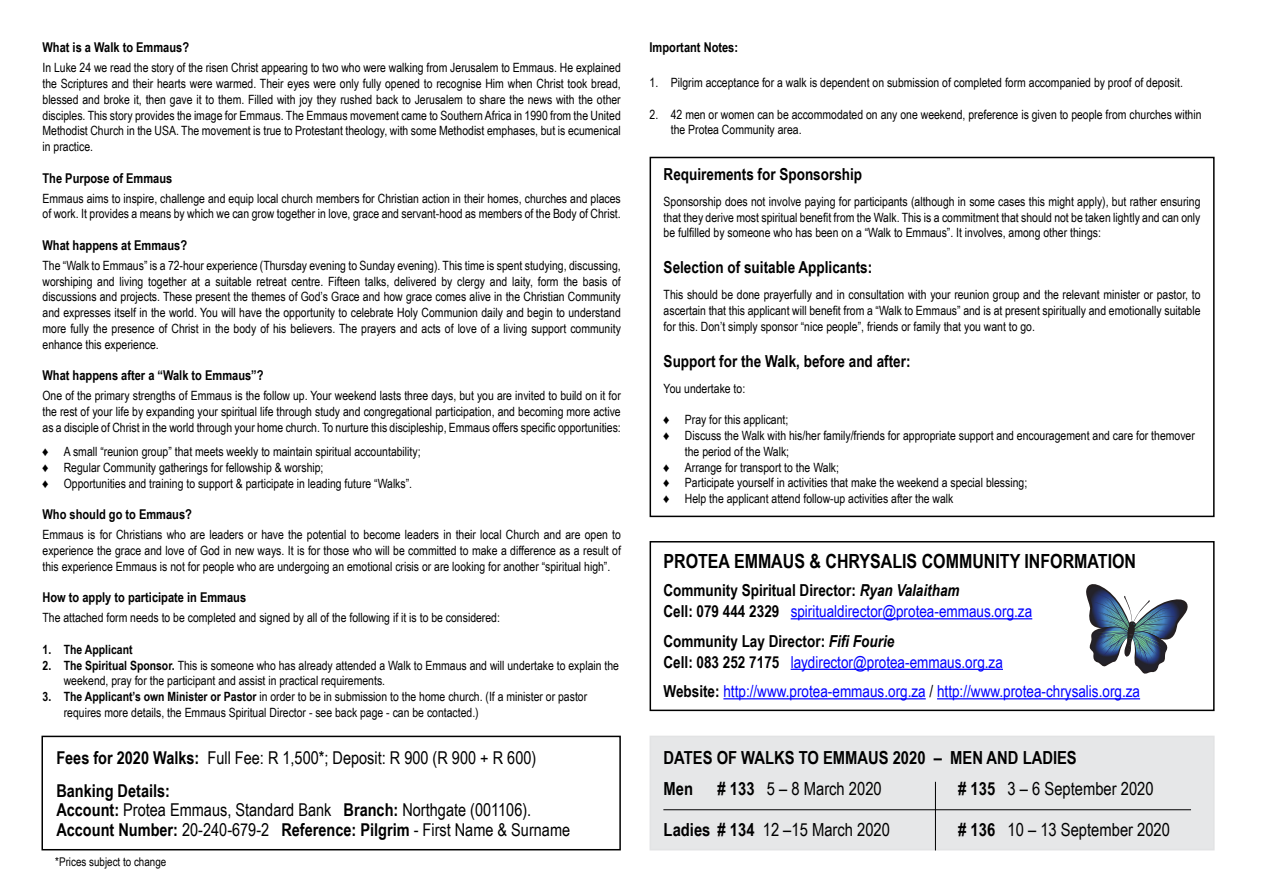
<style>
.page{position:relative;width:1263px;height:893px;background:#fff}
.page>*{position:absolute;margin:0;border:0;box-sizing:border-box;transform-origin:0 0}
.t1{font:700 19.5px "Arial Narrow";color:#000}
.t2{font:18px "Arial Narrow";color:#000}
.t3{font:700 18px/31.5px "Arial Narrow";color:#000}
.t4{font:17.7px/33px "Arial Narrow";color:#000}
.t5{font:700 16.5px/21px "Arial Narrow";color:#000}
.t6{font:16.5px "Arial Narrow";color:#00f}
.t7{font:700 13.5px "Arial Narrow";color:#000}
.t8{font:12.75px/15.8px "Arial Narrow";color:#000;text-align:justify}
.t9{font:700 12.75px "Arial Narrow";color:#000}
.t10{font:12px "Arial Narrow";color:#000}
.s1{font-weight:700}
.s2{font-style:italic}
.s3{font-weight:400;color:#00f}
.s4{font-weight:700;color:#000}
.s5{color:#000}
</style>
<div class="page">
<div style="left:649px;top:157px;width:565px;height:360px;border:2px solid #000"></div>
<div style="left:649px;top:541px;width:565px;height:170px;border:2px solid #000"></div>
<div style="left:649px;top:736px;width:565px;height:114px;background:#e6e7e8"></div>
<hr style="left:663px;top:809px;width:528px;height:1px;background:#000">
<hr style="left:935px;top:782px;width:1px;height:68px;background:#000">
<hr style="left:791px;top:618px;width:241px;height:1px;background:#00f">
<hr style="left:791px;top:669px;width:212px;height:1px;background:#00f">
<hr style="left:723px;top:698px;width:203px;height:1px;background:#00f">
<hr style="left:937px;top:698px;width:203px;height:1px;background:#00f">
<svg style="left:1086px;top:584px;width:102px;height:90px"></svg>
<div style="left:41px;top:736px;width:580px;height:114px;border:2px solid #000"></div>
<p class="t7" style="left:43px;top:37px;width:148px">What is a Walk to Emmaus?</p>
<p class="t8" style="left:43px;top:60px;width:580px">In Luke 24 we read the story of the risen Christ appearing to two who were walking from Jerusalem to Emmaus. He explained the Scriptures and their hearts were warmed. Their eyes were only fully opened to recognise Him when Christ took bread, blessed and broke it, then gave it to them. Filled with joy they rushed back to Jerusalem to share the news with the other disciples. This story provides the image for Emmaus. The Emmaus movement came to Southern Africa in 1990 from the United Methodist Church in the USA. The movement is true to Protestant theology, with some Methodist emphases, but is ecumenical in practice.</p>
<p class="t7" style="left:43px;top:168px;width:131px">The Purpose of Emmaus</p>
<p class="t8" style="left:43px;top:190px;width:580px">Emmaus aims to inspire, challenge and equip local church members for Christian action in their homes, churches and places of work. It provides a means by which we can grow together in love, grace and servant-hood as members of the Body of Christ.</p>
<p class="t7" style="left:43px;top:235px;width:146px">What happens at Emmaus?</p>
<p class="t8" style="left:43px;top:257px;width:580px">The “Walk to Emmaus” is a 72-hour experience (Thursday evening to Sunday evening). This time is spent studying, discussing, worshiping and living together at a suitable retreat centre. Fifteen talks, delivered by clergy and laity, form the basis of discussions and projects. These present the themes of God’s Grace and how grace comes alive in the Christian Community and expresses itself in the world. You will have the opportunity to celebrate Holy Communion daily and begin to understand more fully the presence of Christ in the body of his believers. The prayers and acts of love of a living support community enhance this experience.</p>
<p class="t7" style="left:43px;top:365px;width:223px">What happens after a “Walk to Emmaus”?</p>
<p class="t8" style="left:43px;top:387px;width:580px">One of the primary strengths of Emmaus is the follow up. Your weekend lasts three days, but you are invited to build on it for the rest of your life by expanding your spiritual life through study and congregational participation, and becoming more active as a disciple of Christ in the world through your home church. To nurture this discipleship, Emmaus offers specific opportunities:</p>
<p class="t8" style="left:43px;top:444px;width:380px;text-align:left">♦ A small “reunion group” that meets weekly to maintain spiritual accountability; ♦ Regular Community gatherings for fellowship &amp; worship;<br>♦ Opportunities and training to support &amp; participate in leading future “Walks”.</p>
<p class="t7" style="left:43px;top:504px;width:151px">Who should go to Emmaus?</p>
<p class="t8" style="left:43px;top:527px;width:580px">Emmaus is for Christians who are leaders or have the potential to become leaders in their local Church and are open to experience the grace and love of God in new ways. It is for those who will be committed to make a difference as a result of this experience Emmaus is not for people who are undergoing an emotional crisis or are looking for another “spiritual high”.</p>
<p class="t7" style="left:43px;top:587px;width:205px">How to apply to participate in Emmaus</p>
<p class="t8" style="left:43px;top:610px;width:459px">The attached form needs to be completed and signed by all of the following if it is to be considered:</p>
<p class="t9" style="left:43px;top:640px;width:92px">1. The Applicant</p>
<p class="t8" style="left:64px;top:657px;width:557px;text-indent:-21px"><span class="s1">2. The Spiritual Sponsor.</span> This is someone who has already attended a Walk to Emmaus and will undertake to explain the weekend, pray for the participant and assist in practical requirements.</p>
<p class="t8" style="left:64px;top:688px;width:525px;text-indent:-21px"><span class="s1">3. The Applicant’s own Minister or Pastor</span> in order to be in submission to the home church. (If a minister or pastor requires more details, the Emmaus Spiritual Director - see back page - can be contacted.)</p>
<h3 class="t4" style="left:56px;top:740px;width:481px"><span class="s1">Fees for 2020 Walks:</span> Full Fee: R 1,500*; Deposit: R 900 (R 900 + R 600)<br><span class="s1">Banking Details:</span></h3>
<h3 class="t4" style="left:56px;top:799px;width:515px;line-height:19.5px"><span class="s1">Account:</span> Protea Emmaus, Standard Bank <span class="s1">Branch:</span> Northgate (001106).<br><span class="s1">Account Number:</span> 20-240-679-2 <span class="s1">Reference: Pilgrim</span> - First Name &amp; Surname</h3>
<p class="t10" style="left:55px;top:853px;width:113px">*Prices subject to change</p>
<p class="t7" style="left:649px;top:37px;width:90px">Important Notes:</p>
<p class="t8" style="left:649px;top:74px;width:535px">1. Pilgrim acceptance for a walk is dependent on submission of completed form accompanied by proof of deposit.</p>
<p class="t8" style="left:671px;top:106px;width:532px;text-indent:-21px">2. 42 men or women can be accommodated on any one weekend, preference is given to people from churches within the Protea Community area.</p>
<p class="t5" style="left:664px;top:163px;width:200px">Requirements for Sponsorship</p>
<p class="t8" style="left:664px;top:193px;width:538px">Sponsorship does not involve paying for participants (although in some cases this might apply), but rather ensuring that they derive most spiritual benefit from the Walk. This is a commitment that should not be taken lightly and can only be fulfilled by someone who has been on a “Walk to Emmaus”. It involves, among other things:</p>
<p class="t5" style="left:664px;top:256px;width:210px">Selection of suitable Applicants:</p>
<p class="t8" style="left:664px;top:287px;width:538px">This should be done prayerfully and in consultation with your reunion group and the relevant minister or pastor, to ascertain that this applicant will benefit from a “Walk to Emmaus” and is at present spiritually and emotionally suitable for this. Don’t simply sponsor “nice people”, friends or family that you want to go.</p>
<p class="t5" style="left:664px;top:350px;width:248px">Support for the Walk, before and after:</p>
<p class="t8" style="left:664px;top:380px;width:83px">You undertake to:</p>
<p class="t8" style="left:664px;top:412px;width:126px">♦ Pray for this applicant;</p>
<p class="t8" style="left:664px;top:427px;width:533px">♦ Discuss the Walk with his/her family/friends for appropriate support and encouragement and care for themover</p>
<p class="t8" style="left:685px;top:443px;width:106px">the period of the Walk;</p>
<p class="t8" style="left:664px;top:459px;width:177px">♦ Arrange for transport to the Walk;</p>
<p class="t8" style="left:664px;top:475px;width:365px">♦ Participate yourself in activities that make the weekend a special blessing;</p>
<p class="t8" style="left:664px;top:490px;width:291px">♦ Help the applicant attend follow-up activities after the walk</p>
<h1 class="t1" style="left:663px;top:546px;width:474px">PROTEA EMMAUS &amp; CHRYSALIS COMMUNITY INFORMATION</h1>
<p class="t5" style="left:663px;top:579px;width:370px">Community Spiritual Director: <span class="s2">Ryan Valaitham<br></span>Cell: 079 444 2329 <span class="s3">spiritualdirector@protea-emmaus.org.za</span></p>
<p class="t5" style="left:663px;top:629px;width:341px">Community Lay Director: <span class="s2">Fifi Fourie<br></span>Cell: 083 252 7175 <span class="s3">laydirector@protea-emmaus.org.za</span></p>
<p class="t6" style="left:663px;top:679px;width:478px"><span class="s4">Website:</span> http://www.protea-emmaus.org.za <span class="s5">/</span> http://www.protea-chrysalis.org.za</p>
<h2 class="t3" style="left:664px;top:740px;width:415px">DATES OF WALKS TO EMMAUS 2020 – MEN AND LADIES<br>Men</h2>
<h2 class="t2" style="left:718px;top:775px;width:166px"><span class="s1"># 133</span> 5 – 8 March 2020</h2>
<h2 class="t2" style="left:958px;top:775px;width:197px"><span class="s1"># 135</span> 3 – 6 September 2020</h2>
<h2 class="t2" style="left:664px;top:816px;width:228px"><span class="s1">Ladies # 134</span> 12 –15 March 2020</h2>
<h2 class="t2" style="left:958px;top:816px;width:213px"><span class="s1"># 136</span> 10 – 13 September 2020</h2>
</div>
